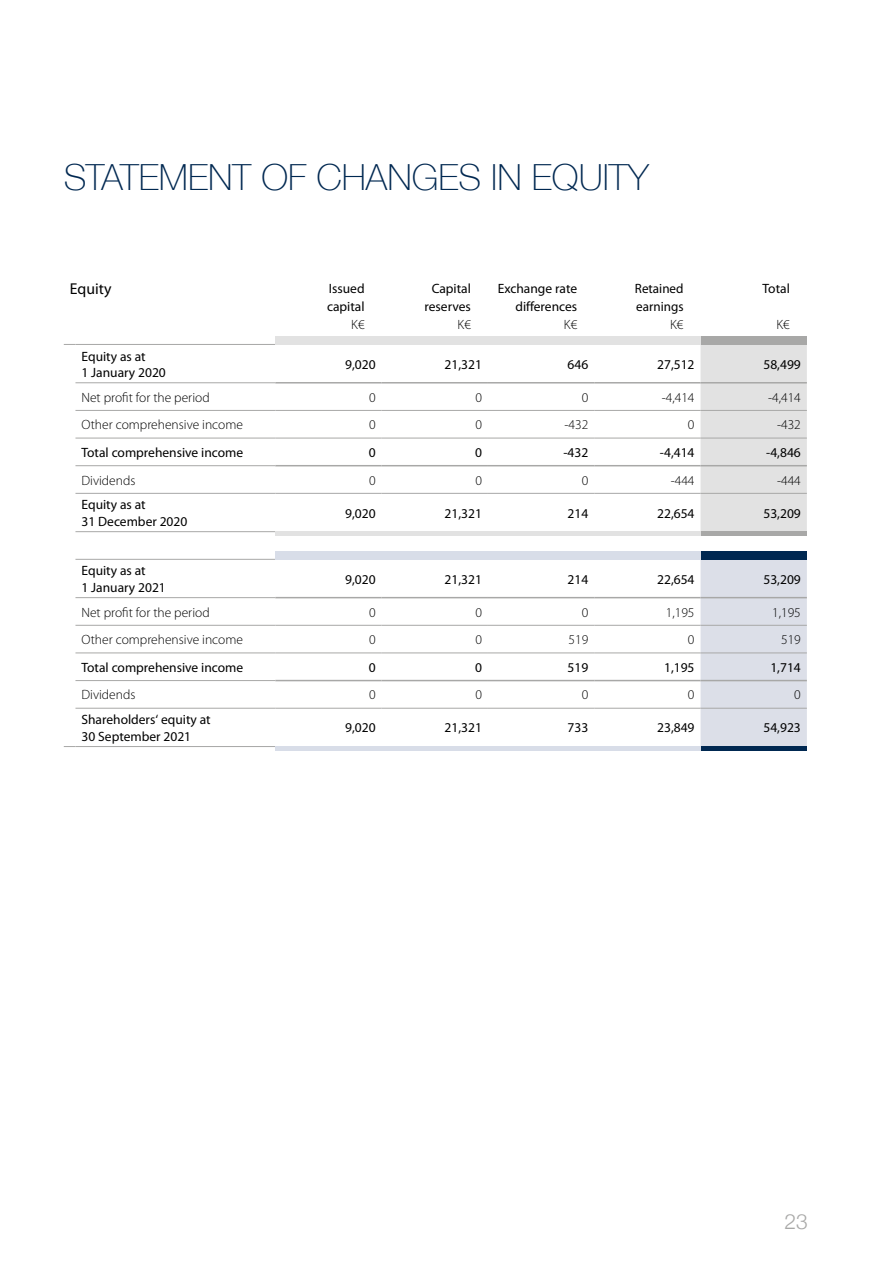
<style>
.page{position:relative;width:893px;height:1263px;background:#fff}
.page>*{position:absolute;margin:0;border:0;box-sizing:border-box;transform-origin:0 0}
.t1{font:100 36px "Helvetica Neue";color:#002851}
.t2{font:300 21px "Helvetica Neue";color:#a8a8a7}
.t3{font:15.75px "Myriad Pro";color:#000}
.t4{font:13.5px/18px "Myriad Pro";color:#000}
.t5{font:300 13.5px "Myriad Pro";color:#000}
</style>
<div class="page">
<div style="left:701px;top:345px;width:106px;height:186px;background:#e2e2e2"></div>
<div style="left:701px;top:560px;width:106px;height:186px;background:#dcdfe8"></div>
<hr style="left:75px;top:344px;width:200px;height:1px;background:#a8a8a7">
<hr style="left:75px;top:382px;width:200px;height:1px;background:#a8a8a7">
<hr style="left:275px;top:382px;width:107px;height:1px;background:#a8a8a7">
<hr style="left:382px;top:382px;width:106px;height:1px;background:#a8a8a7">
<hr style="left:488px;top:382px;width:106px;height:1px;background:#a8a8a7">
<hr style="left:594px;top:382px;width:107px;height:1px;background:#a8a8a7">
<hr style="left:701px;top:382px;width:106px;height:1px;background:#a8a8a7">
<hr style="left:75px;top:410px;width:200px;height:1px;background:#a8a8a7">
<hr style="left:275px;top:410px;width:107px;height:1px;background:#a8a8a7">
<hr style="left:382px;top:410px;width:106px;height:1px;background:#a8a8a7">
<hr style="left:488px;top:410px;width:106px;height:1px;background:#a8a8a7">
<hr style="left:594px;top:410px;width:107px;height:1px;background:#a8a8a7">
<hr style="left:701px;top:410px;width:106px;height:1px;background:#a8a8a7">
<hr style="left:75px;top:438px;width:200px;height:1px;background:#a8a8a7">
<hr style="left:275px;top:438px;width:107px;height:1px;background:#a8a8a7">
<hr style="left:382px;top:438px;width:106px;height:1px;background:#a8a8a7">
<hr style="left:488px;top:438px;width:106px;height:1px;background:#a8a8a7">
<hr style="left:594px;top:438px;width:107px;height:1px;background:#a8a8a7">
<hr style="left:701px;top:438px;width:106px;height:1px;background:#a8a8a7">
<hr style="left:75px;top:465px;width:200px;height:1px;background:#a8a8a7">
<hr style="left:275px;top:465px;width:107px;height:1px;background:#a8a8a7">
<hr style="left:382px;top:465px;width:106px;height:1px;background:#a8a8a7">
<hr style="left:488px;top:465px;width:106px;height:1px;background:#a8a8a7">
<hr style="left:594px;top:465px;width:107px;height:1px;background:#a8a8a7">
<hr style="left:701px;top:465px;width:106px;height:1px;background:#a8a8a7">
<hr style="left:75px;top:493px;width:200px;height:1px;background:#a8a8a7">
<hr style="left:275px;top:493px;width:107px;height:1px;background:#a8a8a7">
<hr style="left:382px;top:493px;width:106px;height:1px;background:#a8a8a7">
<hr style="left:488px;top:493px;width:106px;height:1px;background:#a8a8a7">
<hr style="left:594px;top:493px;width:107px;height:1px;background:#a8a8a7">
<hr style="left:701px;top:493px;width:106px;height:1px;background:#a8a8a7">
<hr style="left:75px;top:531px;width:200px;height:1px;background:#a8a8a7">
<hr style="left:75px;top:559px;width:200px;height:1px;background:#a8a8a7">
<hr style="left:75px;top:597px;width:200px;height:1px;background:#a8a8a7">
<hr style="left:275px;top:597px;width:107px;height:1px;background:#a8a8a7">
<hr style="left:382px;top:597px;width:106px;height:1px;background:#a8a8a7">
<hr style="left:488px;top:597px;width:106px;height:1px;background:#a8a8a7">
<hr style="left:594px;top:597px;width:107px;height:1px;background:#a8a8a7">
<hr style="left:701px;top:597px;width:106px;height:1px;background:#a8a8a7">
<hr style="left:75px;top:625px;width:200px;height:1px;background:#a8a8a7">
<hr style="left:275px;top:625px;width:107px;height:1px;background:#a8a8a7">
<hr style="left:382px;top:625px;width:106px;height:1px;background:#a8a8a7">
<hr style="left:488px;top:625px;width:106px;height:1px;background:#a8a8a7">
<hr style="left:594px;top:625px;width:107px;height:1px;background:#a8a8a7">
<hr style="left:701px;top:625px;width:106px;height:1px;background:#a8a8a7">
<hr style="left:75px;top:653px;width:200px;height:1px;background:#a8a8a7">
<hr style="left:275px;top:653px;width:107px;height:1px;background:#a8a8a7">
<hr style="left:382px;top:653px;width:106px;height:1px;background:#a8a8a7">
<hr style="left:488px;top:653px;width:106px;height:1px;background:#a8a8a7">
<hr style="left:594px;top:653px;width:107px;height:1px;background:#a8a8a7">
<hr style="left:701px;top:653px;width:106px;height:1px;background:#a8a8a7">
<hr style="left:75px;top:680px;width:200px;height:1px;background:#a8a8a7">
<hr style="left:275px;top:680px;width:107px;height:1px;background:#a8a8a7">
<hr style="left:382px;top:680px;width:106px;height:1px;background:#a8a8a7">
<hr style="left:488px;top:680px;width:106px;height:1px;background:#a8a8a7">
<hr style="left:594px;top:680px;width:107px;height:1px;background:#a8a8a7">
<hr style="left:701px;top:680px;width:106px;height:1px;background:#a8a8a7">
<hr style="left:75px;top:708px;width:200px;height:1px;background:#a8a8a7">
<hr style="left:75px;top:746px;width:200px;height:1px;background:#a8a8a7">
<hr style="left:275px;top:708px;width:107px;height:1px;background:#a8a8a7">
<hr style="left:382px;top:708px;width:106px;height:1px;background:#a8a8a7">
<hr style="left:488px;top:708px;width:106px;height:1px;background:#a8a8a7">
<hr style="left:594px;top:708px;width:107px;height:1px;background:#a8a8a7">
<hr style="left:701px;top:708px;width:106px;height:1px;background:#a8a8a7">
<div style="left:701px;top:336px;width:106px;height:9px;background:#a8a8a7"></div>
<div style="left:275px;top:336px;width:426px;height:9px;background:#e2e2e2"></div>
<hr style="left:701px;top:746px;width:106px;height:4px;background:#002851">
<hr style="left:275px;top:746px;width:426px;height:4px;background:#d8dde8">
<div style="left:701px;top:552px;width:106px;height:8px;background:#002851"></div>
<div style="left:275px;top:552px;width:426px;height:8px;background:#d8dde8"></div>
<div style="left:701px;top:531px;width:106px;height:5px;background:#a8a8a7"></div>
<div style="left:275px;top:531px;width:426px;height:5px;background:#e2e2e2"></div>
<h1 class="t1" style="left:64px;top:150px;width:587px">STATEMENT OF CHANGES IN EQUITY</h1>
<p class="t3" style="left:70px;top:279px;width:43px">Equity</p>
<p class="t4" style="left:327px;top:279px;width:39px">Issued capital</p>
<p class="t5" style="left:351px;top:316px;width:15px">K€</p>
<p class="t4" style="left:425px;top:279px;width:48px;text-align:center">Capital reserves</p>
<p class="t5" style="left:458px;top:316px;width:15px">K€</p>
<p class="t4" style="left:498px;top:279px;width:81px;text-align:right">Exchange rate differences</p>
<p class="t5" style="left:564px;top:316px;width:15px">K€</p>
<p class="t4" style="left:635px;top:279px;width:50px">Retained earnings</p>
<p class="t5" style="left:670px;top:316px;width:15px">K€</p>
<p class="t4" style="left:762px;top:279px;width:29px">Total</p>
<p class="t5" style="left:776px;top:316px;width:15px">K€</p>
<p class="t4" style="left:81px;top:348px;width:86px;line-height:16.2px">Equity as at<br>1 January 2020</p>
<p class="t4" style="left:345px;top:355px;width:32px">9,020</p>
<p class="t4" style="left:444px;top:355px;width:39px">21,321</p>
<p class="t4" style="left:567px;top:355px;width:22px">646</p>
<p class="t4" style="left:657px;top:355px;width:39px">27,512</p>
<p class="t4" style="left:763px;top:355px;width:39px">58,499</p>
<p class="t5" style="left:81px;top:389px;width:130px">Net profit for the period</p>
<p class="t5" style="left:369px;top:389px;width:8px">0</p>
<p class="t5" style="left:475px;top:389px;width:8px">0</p>
<p class="t5" style="left:582px;top:389px;width:8px">0</p>
<p class="t5" style="left:662px;top:389px;width:34px">-4,414</p>
<p class="t5" style="left:768px;top:389px;width:34px">-4,414</p>
<p class="t5" style="left:81px;top:417px;width:163px">Other comprehensive income</p>
<p class="t5" style="left:369px;top:417px;width:8px">0</p>
<p class="t5" style="left:475px;top:417px;width:8px">0</p>
<p class="t5" style="left:564px;top:417px;width:25px">-432</p>
<p class="t5" style="left:688px;top:417px;width:8px">0</p>
<p class="t5" style="left:777px;top:417px;width:25px">-432</p>
<p class="t4" style="left:81px;top:443px;width:163px">Total comprehensive income</p>
<p class="t4" style="left:369px;top:443px;width:8px">0</p>
<p class="t4" style="left:475px;top:443px;width:8px">0</p>
<p class="t4" style="left:563px;top:443px;width:26px">-432</p>
<p class="t4" style="left:660px;top:443px;width:36px">-4,414</p>
<p class="t4" style="left:766px;top:443px;width:36px">-4,846</p>
<p class="t5" style="left:81px;top:472px;width:55px">Dividends</p>
<p class="t5" style="left:369px;top:472px;width:8px">0</p>
<p class="t5" style="left:475px;top:472px;width:8px">0</p>
<p class="t5" style="left:582px;top:472px;width:8px">0</p>
<p class="t5" style="left:671px;top:472px;width:25px">-444</p>
<p class="t5" style="left:777px;top:472px;width:25px">-444</p>
<p class="t4" style="left:81px;top:497px;width:107px;line-height:16.2px">Equity as at<br>31 December 2020</p>
<p class="t4" style="left:345px;top:504px;width:32px">9,020</p>
<p class="t4" style="left:444px;top:504px;width:39px">21,321</p>
<p class="t4" style="left:567px;top:504px;width:22px">214</p>
<p class="t4" style="left:657px;top:504px;width:39px">22,654</p>
<p class="t4" style="left:763px;top:504px;width:39px">53,209</p>
<p class="t4" style="left:81px;top:563px;width:86px;line-height:16.2px">Equity as at<br>1 January 2021</p>
<p class="t4" style="left:345px;top:570px;width:32px">9,020</p>
<p class="t4" style="left:444px;top:570px;width:39px">21,321</p>
<p class="t4" style="left:567px;top:570px;width:22px">214</p>
<p class="t4" style="left:657px;top:570px;width:39px">22,654</p>
<p class="t4" style="left:763px;top:570px;width:39px">53,209</p>
<p class="t5" style="left:81px;top:604px;width:130px">Net profit for the period</p>
<p class="t5" style="left:369px;top:604px;width:8px">0</p>
<p class="t5" style="left:475px;top:604px;width:8px">0</p>
<p class="t5" style="left:582px;top:604px;width:8px">0</p>
<p class="t5" style="left:666px;top:604px;width:30px">1,195</p>
<p class="t5" style="left:772px;top:604px;width:30px">1,195</p>
<p class="t5" style="left:81px;top:631px;width:163px">Other comprehensive income</p>
<p class="t5" style="left:369px;top:631px;width:8px">0</p>
<p class="t5" style="left:475px;top:631px;width:8px">0</p>
<p class="t5" style="left:568px;top:631px;width:21px">519</p>
<p class="t5" style="left:688px;top:631px;width:8px">0</p>
<p class="t5" style="left:781px;top:631px;width:21px">519</p>
<p class="t4" style="left:81px;top:658px;width:163px">Total comprehensive income</p>
<p class="t4" style="left:369px;top:658px;width:8px">0</p>
<p class="t4" style="left:475px;top:658px;width:8px">0</p>
<p class="t4" style="left:567px;top:658px;width:22px">519</p>
<p class="t4" style="left:664px;top:658px;width:32px">1,195</p>
<p class="t4" style="left:770px;top:658px;width:32px">1,714</p>
<p class="t5" style="left:81px;top:687px;width:55px">Dividends</p>
<p class="t5" style="left:369px;top:687px;width:8px">0</p>
<p class="t5" style="left:475px;top:687px;width:8px">0</p>
<p class="t5" style="left:582px;top:687px;width:8px">0</p>
<p class="t5" style="left:688px;top:687px;width:8px">0</p>
<p class="t5" style="left:794px;top:687px;width:8px">0</p>
<p class="t4" style="left:81px;top:711px;width:131px;line-height:16.2px">Shareholders‘ equity at<br>30 September 2021</p>
<p class="t4" style="left:345px;top:719px;width:32px">9,020</p>
<p class="t4" style="left:444px;top:719px;width:39px">21,321</p>
<p class="t4" style="left:567px;top:719px;width:22px">733</p>
<p class="t4" style="left:657px;top:719px;width:39px">23,849</p>
<p class="t4" style="left:763px;top:719px;width:39px">54,923</p>
<h2 class="t2" style="left:785px;top:1205px;width:25px">23</h2>
</div>
